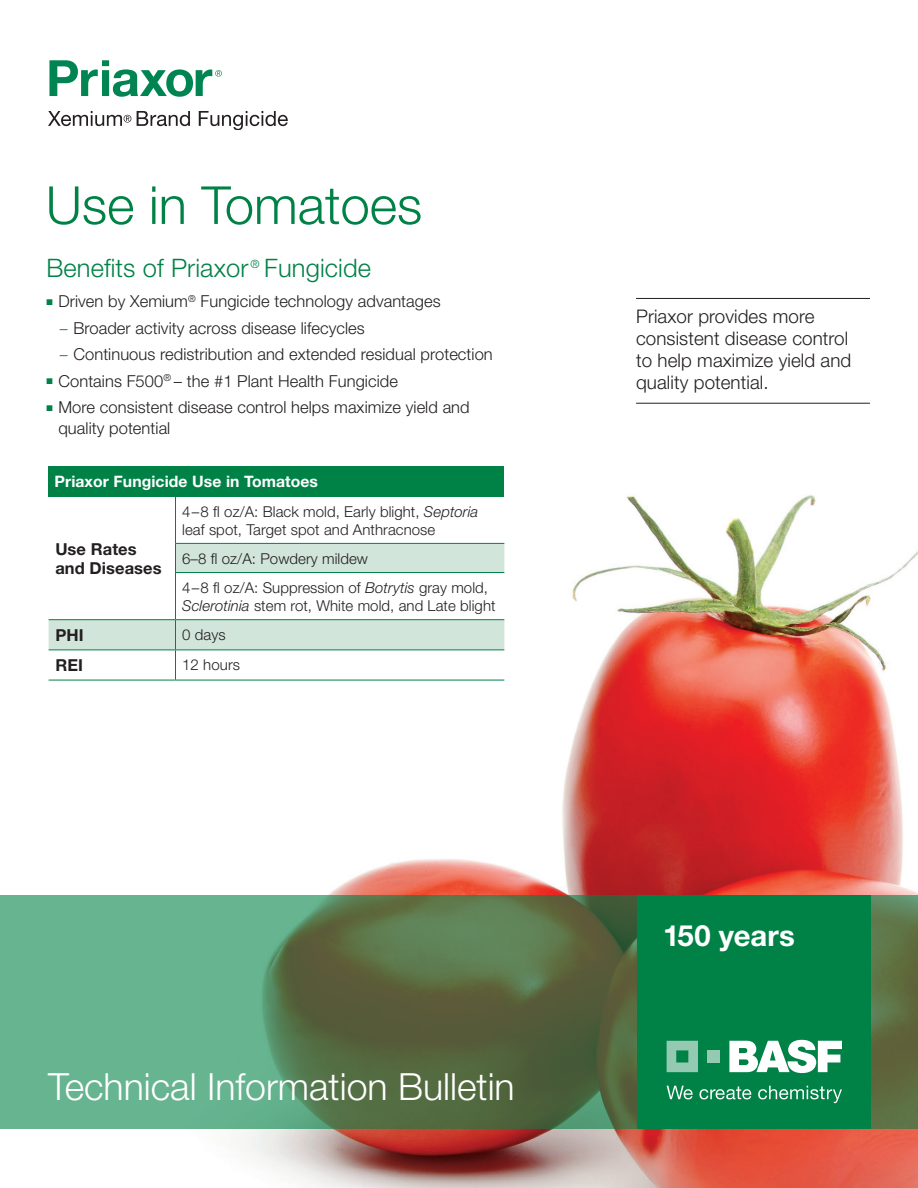
<style>
.page{position:relative;width:918px;height:1188px;background:#fff}
.page>*{position:absolute;margin:0;border:0;box-sizing:border-box;transform-origin:0 0}
.t1{font:300 52.5px "Helvetica Neue";color:#008247}
.t2{font:300 37.5px "Helvetica Neue";color:#fff}
.t3{font:700 29.25px "Helvetica Neue";letter-spacing:.005em;color:#fff}
.t4{font:300 25.5px "Helvetica Neue";letter-spacing:.005em;color:#008247}
.t5{font:300 18.75px/21.8px "Helvetica Neue";letter-spacing:.005em;color:#231f20}
.t6{font:300 16.5px/21px "Helvetica Neue";letter-spacing:.005em;color:#231f20}
.t7{font:700 16.5px/18.8px "Helvetica Neue";letter-spacing:.005em;color:#231f20}
.t8{font:700 15.75px "Helvetica Neue";letter-spacing:.005em;color:#fff}
.t9{font:300 15px/18px "Helvetica Neue";letter-spacing:.005em;color:#231f20}
.t10{font:300 11.4px "Helvetica Neue";color:#008247}
.s1{color:#008247}
.s2{font-size:15.75px;color:#008247}
.s3{font-style:italic}
</style>
<div class="page">
<img style="left:158px;top:494px;width:760px;height:694px">
<svg style="left:48px;top:111px;width:83px;height:15px"></svg>
<svg style="left:137px;top:111px;width:53px;height:15px"></svg>
<svg style="left:199px;top:111px;width:89px;height:19px"></svg>
<svg style="left:49px;top:60px;width:173px;height:37px"></svg>
<hr style="left:636px;top:298px;width:234px;height:1px;background:#231f20">
<hr style="left:636px;top:403px;width:234px;height:1px;background:#231f20">
<div style="left:49px;top:466px;width:455px;height:30px;background:#008247"></div>
<svg style="left:49px;top:543px;width:455px;height:107px"></svg>
<hr style="left:175px;top:543px;width:329px;height:1px;background:#008247">
<hr style="left:175px;top:572px;width:329px;height:1px;background:#008247">
<hr style="left:49px;top:619px;width:127px;height:1px;background:#008247">
<hr style="left:176px;top:619px;width:328px;height:1px;background:#008247">
<hr style="left:49px;top:650px;width:127px;height:1px;background:#008247">
<hr style="left:176px;top:650px;width:328px;height:1px;background:#008247">
<hr style="left:49px;top:680px;width:127px;height:1px;background:#008247">
<hr style="left:176px;top:680px;width:328px;height:1px;background:#008247">
<hr style="left:175px;top:496px;width:1px;height:47px;background:#008247">
<svg style="left:175px;top:544px;width:1px;height:28px"></svg>
<hr style="left:175px;top:573px;width:1px;height:46px;background:#008247">
<hr style="left:175px;top:620px;width:1px;height:30px;background:#008247">
<hr style="left:175px;top:650px;width:1px;height:30px;background:#008247">
<svg style="left:0;top:895px;width:918px;height:233px;background:#5d8862"></svg>
<div style="left:637px;top:895px;width:234px;height:233px;background:#008247"></div>
<svg style="left:667px;top:1041px;width:31px;height:31px"></svg>
<div style="left:708px;top:1050px;width:12px;height:13px;background:#93cab1"></div>
<svg style="left:729px;top:1040px;width:113px;height:33px"></svg>
<svg style="left:667px;top:1086px;width:26px;height:13px"></svg>
<svg style="left:699px;top:1086px;width:52px;height:13px"></svg>
<svg style="left:758px;top:1086px;width:84px;height:17px"></svg>
<h1 class="t1" style="left:46px;top:173px;width:378px">Use in Tomatoes</h1>
<h3 class="t4" style="left:46px;top:253px;width:203px">Benefits of Priaxor</h3>
<p class="t10" style="left:251px;top:257px;width:11px">®</p>
<h3 class="t4" style="left:264px;top:253px;width:108px">Fungicide</h3>
<p class="t6" style="left:46px;top:291px;width:396px"><span class="s1">■</span> Driven by Xemium<sup>®</sup> Fungicide technology advantages</p>
<p class="t6" style="left:60px;top:317px;width:306px"><span class="s2">–</span> Broader activity across disease lifecycles</p>
<p class="t6" style="left:60px;top:343px;width:434px"><span class="s2">–</span> Continuous redistribution and extended residual protection</p>
<p class="t6" style="left:46px;top:370px;width:353px"><span class="s1">■</span> Contains F500<sup>®</sup> – the #1 Plant Health Fungicide</p>
<p class="t6" style="left:58px;top:396px;width:413px;text-indent:-12px"><span class="s1">■</span> More consistent disease control helps maximize yield and quality potential</p>
<p class="t8" style="left:55px;top:472px;width:265px">Priaxor Fungicide Use in Tomatoes</p>
<p class="t7" style="left:55px;top:539px;width:108px">Use Rates and Diseases</p>
<p class="t9" style="left:182px;top:502px;width:298px">4–8 fl oz/A: Black mold, Early blight, <span class="s3">Septoria </span>leaf spot, Target spot and Anthracnose</p>
<p class="t9" style="left:182px;top:544px;width:307px;line-height:29.2px">6–8 fl oz/A: Powdery mildew<br>4–8 fl oz/A: Suppression of <span class="s3">Botrytis</span> gray mold,</p>
<p class="t9" style="left:182px;top:596px;width:315px"><span class="s3">Sclerotinia</span> stem rot, White mold, and Late blight</p>
<p class="t7" style="left:55px;top:626px;width:30px">PHI</p>
<p class="t9" style="left:182px;top:626px;width:45px">0 days</p>
<p class="t7" style="left:55px;top:656px;width:29px">REI</p>
<p class="t9" style="left:182px;top:656px;width:59px">12 hours</p>
<h2 class="t2" style="left:48px;top:1063px;width:468px">Technical Information Bulletin</h2>
<p class="t5" style="left:636px;top:305px;width:217px">Priaxor provides more consistent disease control to help maximize yield and quality potential.</p>
<h3 class="t3" style="left:663px;top:918px;width:133px">150 years</h3>
</div>
